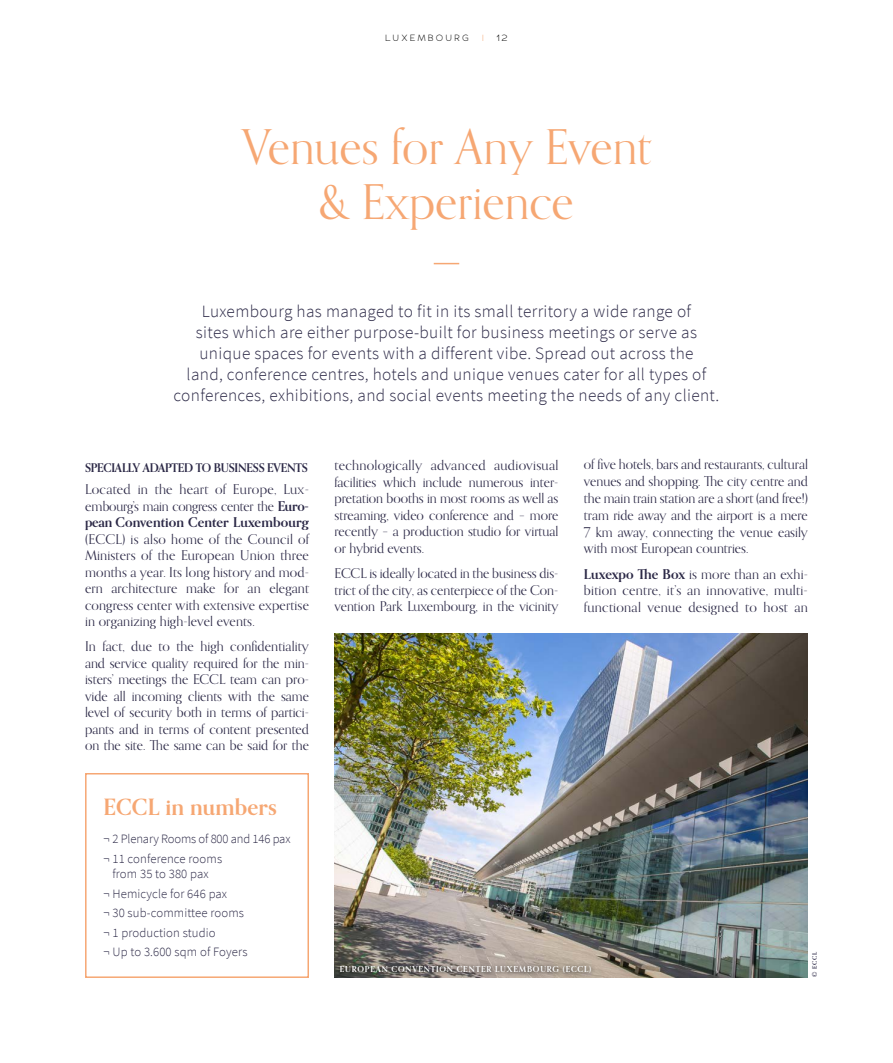
<style>
.page{position:relative;width:893px;height:1063px;background:#fff}
.page>*{position:absolute;margin:0;border:0;box-sizing:border-box;transform-origin:0 0}
.t1{font:48px/55.5px "Orpheus Pro";color:#f6a773;text-align:center}
.t2{font:700 22.5px "Orpheus Pro";letter-spacing:.01em;color:#f6a773}
.t3{font:300 17.25px/21px "Source Sans Pro";letter-spacing:.02em;color:#2b2846;text-align:center}
.t4{font:13.5px/16.5px "Orpheus Pro";color:#2b2846;text-align:justify}
.t5{font:300 12.75px/19.5px "Source Sans Pro";letter-spacing:.01em;color:#2b2846}
.t6{font:300 12.75px/19.5px "Source Sans Pro";letter-spacing:-.01em;color:#2b2846}
.t7{font:700 12px "Orpheus Pro";letter-spacing:-.02em;color:#2b2846}
.t8{font:300 9px "Adrianna";letter-spacing:.29em;color:#000}
.t9{font:300 9px "Adrianna Extended";color:#000}
.t10{font:300 9px "Adrianna Extended";color:#f6a773}
.t11{font:700 8.25px "Orpheus Pro";letter-spacing:.1em;color:#fff}
.t12{font:700 6px "Orpheus Pro";color:#2b2846}
.s1{font-weight:700}
</style>
<div class="page">
<svg style="left:434px;top:263px;width:25px;height:1px"></svg>
<div style="left:85px;top:773px;width:224px;height:205px;border:2px solid #f6a773"></div>
<img style="left:334px;top:634px;width:474px;height:344px">
<div style="left:336px;top:962px;width:259px;height:15px;background:#000;opacity:.81"></div>
<p class="t8" style="left:385px;top:33px;width:85px">LUXEMBOURG</p>
<p class="t10" style="left:482px;top:33px;width:4px">|</p>
<p class="t9" style="left:496px;top:33px;width:13px">12</p>
<h1 class="t1" style="left:242px;top:117px;width:411px">Venues for Any Event &amp; Experience</h1>
<p class="t3" style="left:174px;top:300px;width:547px">Luxembourg has managed to fit in its small territory a wide range of<br>sites which are either purpose-built for business meetings or serve as unique spaces for events with a different vibe. Spread out across the<br>land, conference centres, hotels and unique venues cater for all types of conferences, exhibitions, and social events meeting the needs of any client.</p>
<p class="t7" style="left:85px;top:460px;width:224px">SPECIALLY ADAPTED TO BUSINESS EVENTS</p>
<p class="t4" style="left:85px;top:481px;width:225px">Located in the heart of Europe, Lux&shy;embourg’s main congress center the <span class="s1">Euro&shy;pean Convention Center Luxembourg</span></p>
<p class="t4" style="left:85px;top:531px;width:225px">(ECCL) is also home of the Council of Ministers of the European Union three months a year. Its long history and mod&shy;ern architecture make for an elegant congress center with extensive expertise in organizing high-level events.</p>
<p class="t4" style="left:85px;top:638px;width:225px">In fact, due to the high confidentiality and service quality required for the min&shy;isters’ meetings the ECCL team can pro&shy;vide all incoming clients with the same level of security both in terms of partici&shy;pants and in terms of content presented on the site. The same can be said for the</p>
<h2 class="t2" style="left:104px;top:793px;width:175px">ECCL in numbers</h2>
<p class="t6" style="left:104px;top:829px;width:188px">¬ 2 Plenary Rooms of 800 and 146 pax ¬ 11 conference rooms</p>
<p class="t5" style="left:104px;top:864px;width:145px;text-indent:9px">from 35 to 380 pax<br>¬ Hemicycle for 646 pax<br>¬ 30 sub-committee rooms ¬ 1 production studio<br>¬ Up to 3.600 sqm of Foyers</p>
<p class="t4" style="left:334px;top:456px;width:225px">technologically advanced audiovisual facilities which include numerous inter&shy;pretation booths in most rooms as well as streaming, video conference and – more recently – a production studio for virtual or hybrid events.</p>
<p class="t4" style="left:334px;top:565px;width:225px">ECCL is ideally located in the business dis&shy;trict of the city, as centerpiece of the Con&shy;vention Park Luxembourg, in the vicinity</p>
<p class="t4" style="left:584px;top:456px;width:225px">of five hotels, bars and restaurants, cultural venues and shopping. The city centre and the main train station are a short (and free!) tram ride away and the airport is a mere 7 km away, connecting the venue easily with most European countries.</p>
<p class="t4" style="left:584px;top:565px;width:225px"><span class="s1">Luxexpo The Box</span> is more than an exhi&shy;bition centre, it’s an innovative, multi&shy;functional venue designed to host an</p>
<p class="t11" style="left:340px;top:964px;width:253px">EUROPEAN CONVENTION CENTER LUXEMBOURG (ECCL)</p>
<p class="t12" style="left:811px;top:977px;width:26px;rotate:-90deg">© ECCL</p>
</div>
